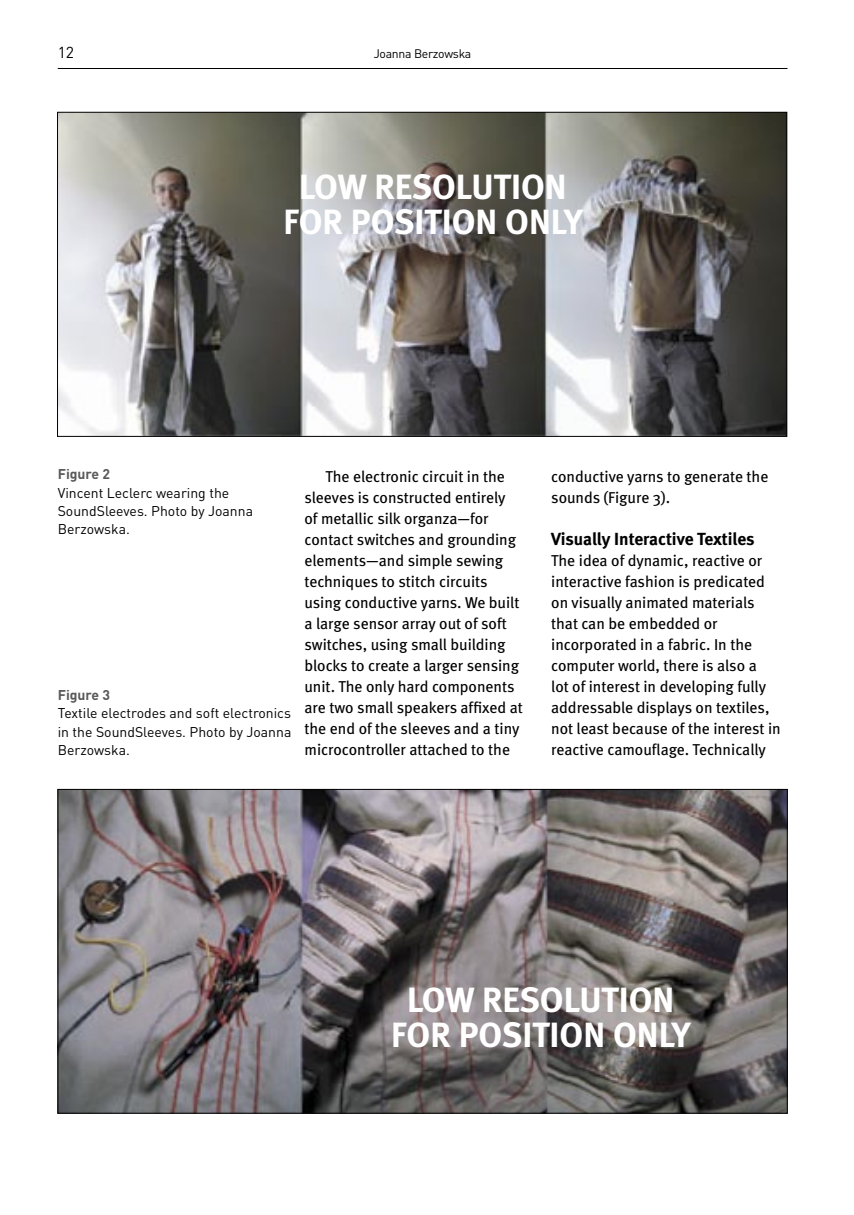
<style>
.page{position:relative;width:854px;height:1215px;background:#fff}
.page>*{position:absolute;margin:0;border:0;box-sizing:border-box;transform-origin:0 0}
.Body_1{font:700 35px "Meta";color:#fff}
.A_head{font:700 17.5px "Meta";letter-spacing:-.005em;color:#000}
.Body_text{font:15.75px/21px "Meta";color:#000}
.Body_1-2{font:15.75px/21px "Meta";color:#000}
.t1{font:15.75px "DIN";color:#000}
.Fig_caption{font:14px/18.4px "DIN";color:#000}
.t2{font:12.25px "DIN";letter-spacing:-.025em;color:#000}
.s1{font-weight:700;color:#595959}
</style>
<div class="page">
<hr style="left:58px;top:68px;width:730px;height:1px;background:#000">
<img style="left:59px;top:114px;width:726px;height:320px">
<img style="left:60px;top:791px;width:725px;height:320px">
<p class="t1" style="left:58px;top:42px;width:18px">12</p>
<p class="t2" style="left:374px;top:46px;width:99px">Joanna Berzowska</p>
<p class="Body_1" style="left:299px;top:166px;width:269px">LOW RESOLUTION</p>
<p class="Body_1" style="left:284px;top:201px;width:301px">FOR POSITION ONLY</p>
<p class="Fig_caption" style="left:58px;top:465px;width:197px"><span class="s1">Figure 2<br></span>Vincent Leclerc wearing the<br>SoundSleeves. Photo by Joanna<br>Berzowska.</p>
<p class="Fig_caption" style="left:58px;top:685px;width:235px"><span class="s1">Figure 3<br></span>Textile electrodes and soft electronics in the SoundSleeves. Photo by Joanna<br>Berzowska.</p>
<p class="Body_text" style="left:304px;top:466px;width:220px;text-indent:21px">The electronic circuit in the sleeves is constructed entirely<br>of metallic silk organza—for contact switches and grounding elements—and simple sewing techniques to stitch circuits using conductive yarns. We built a large sensor array out of soft switches, using small building blocks to create a larger sensing unit. The only hard components are two small speakers affixed at the end of the sleeves and a tiny microcontroller attached to the</p>
<p class="Body_text" style="left:551px;top:466px;width:219px">conductive yarns to generate the sounds (Figure 3).</p>
<p class="A_head" style="left:551px;top:528px;width:205px">Visually Interactive Textiles</p>
<p class="Body_1-2" style="left:551px;top:550px;width:231px">The idea of dynamic, reactive or interactive fashion is predicated on visually animated materials that can be embedded or incorporated in a fabric. In the computer world, there is also a<br>lot of interest in developing fully addressable displays on textiles, not least because of the interest in reactive camouflage. Technically</p>
<p class="Body_1" style="left:407px;top:979px;width:269px">LOW RESOLUTION</p>
<p class="Body_1" style="left:391px;top:1014px;width:301px">FOR POSITION ONLY</p>
</div>
